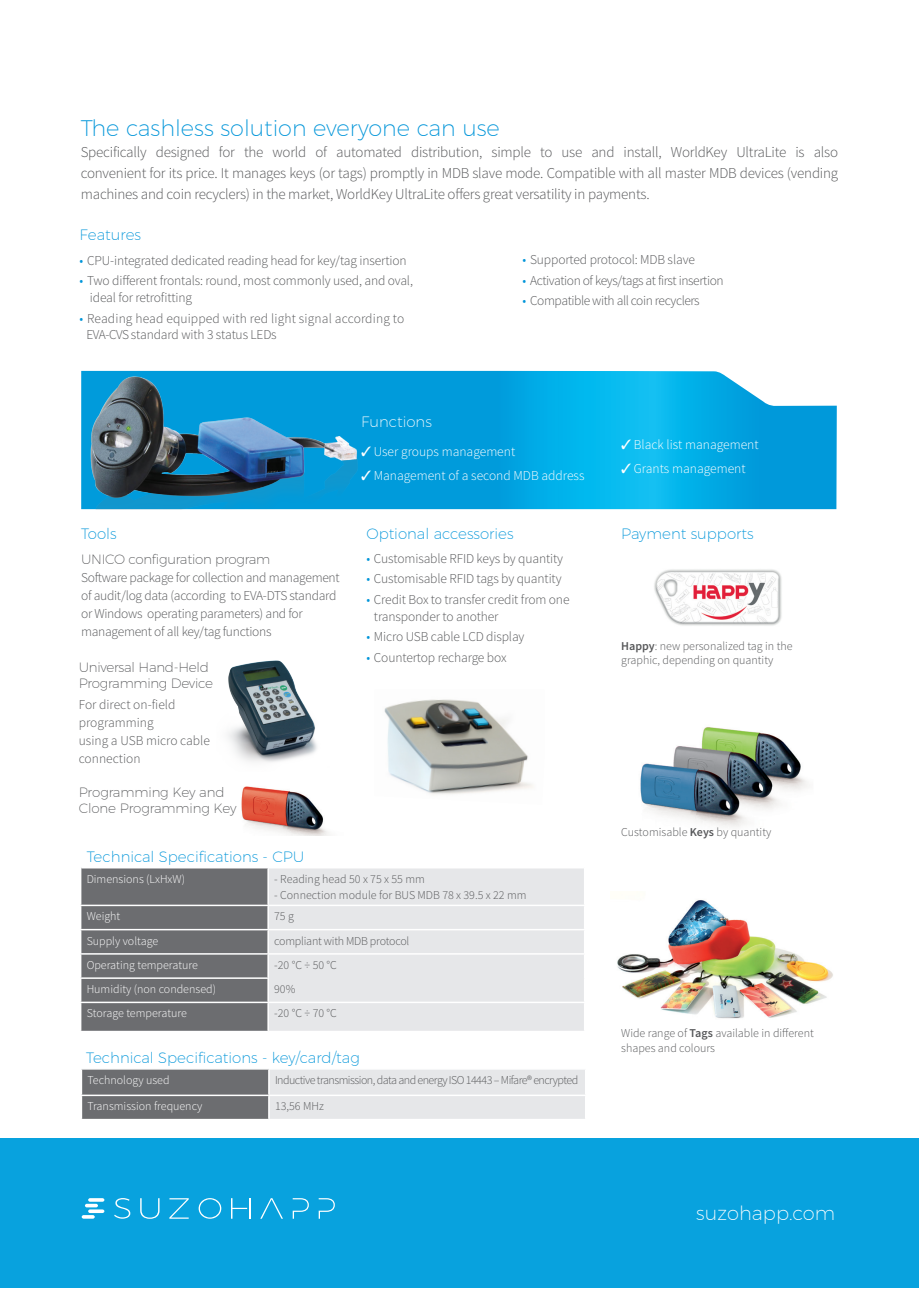
<style>
.page{position:relative;width:919px;height:1289px;background:#fff}
.page>*{position:absolute;margin:0;border:0;box-sizing:border-box;transform-origin:0 0}
.Descrizione{font:200 22.5px "Montserrat";color:#0095d9}
.Ingress_baksida{font:200 19.5px "Montserrat";color:#fff}
.Descrizione-2{font:300 15px/21px "Source Sans Pro";letter-spacing:-.015em;color:#57585a}
.Ingress_baksida-2{font:200 15px "Montserrat";color:#0095d9}
.Titoli{font:200 15px "Montserrat";color:#0095d9}
.Testo_Tabella{font:200 15px "Montserrat";color:#0095d9}
.Testo_elenco_Puntato{font:200 15px "Montserrat";color:#fff}
.Prestazioni_-_Puntin{font:300 13.5px/16.5px "Source Sans Pro";letter-spacing:-.01em;color:#57585a}
.Testo_elenco_Puntato-2{font:300 13.5px/18px "Source Sans Pro";letter-spacing:-.02em;color:#57585a}
.Testo_Titoli{font:200 13.5px/16.2px "Montserrat";letter-spacing:-.02em;color:#57585a}
.Testo_elenco_Puntato-3{font:300 13.5px "Source Sans Pro";color:#fff}
.Prestazioni_-_Puntin-2{font:300 13.5px "Source Sans Pro";letter-spacing:-.03em;color:#57585a}
.Prestazioni_-_Puntin-3{font:300 13.5px "Source Sans Pro";letter-spacing:.01em;color:#57585a}
.Testo_Tabella-2{font:300 12px "Source Sans Pro";color:#fff}
.Prestazioni_-_Puntin-4{font:300 12px "Source Sans Pro";color:#57585a}
.Testo_Tabella-3{font:300 12px "Source Sans Pro";letter-spacing:-.045em;color:#57585a}
.Testo_Tabella-4{font:300 12px "Source Sans Pro";color:#57585a}
.company_profile_posi{font:300 12px "Source Sans Pro";letter-spacing:-.02em;color:#57585a}
.N_B__testo{font:300 12px "Source Sans Pro";color:#57585a}
.s1{color:#0095d9}
.s2{font-weight:600}
</style>
<div class="page">
<div style="left:0;top:1137px;width:918px;height:150px;background:#08a2de"></div>
<svg style="left:140px;top:1198px;width:19px;height:20px"></svg>
<svg style="left:169px;top:1198px;width:20px;height:20px"></svg>
<svg style="left:198px;top:1198px;width:23px;height:20px"></svg>
<svg style="left:260px;top:1198px;width:23px;height:20px"></svg>
<svg style="left:293px;top:1198px;width:16px;height:20px"></svg>
<svg style="left:114px;top:1198px;width:16px;height:20px"></svg>
<svg style="left:231px;top:1198px;width:19px;height:20px"></svg>
<svg style="left:318px;top:1198px;width:17px;height:20px"></svg>
<hr style="left:88px;top:1198px;width:16px;height:3px;background:#fff;border-radius:2px">
<svg style="left:85px;top:1203px;width:13px;height:4px"></svg>
<hr style="left:88px;top:1209px;width:16px;height:3px;background:#fff;border-radius:2px">
<svg style="left:82px;top:1214px;width:13px;height:4px"></svg>
<img style="left:617px;top:900px;width:216px;height:119px">
<img style="left:654px;top:569px;width:128px;height:57px">
<div style="left:269px;top:868px;width:315px;height:162px;background:#e6e7e9"></div>
<hr style="left:268px;top:904px;width:317px;height:2px;background:#fff">
<hr style="left:268px;top:928px;width:317px;height:2px;background:#fff">
<hr style="left:268px;top:953px;width:317px;height:1px;background:#fff">
<hr style="left:268px;top:1001px;width:317px;height:2px;background:#fff">
<svg style="left:80px;top:867px;width:188px;height:164px;background:#757679"></svg>
<svg style="left:81px;top:1069px;width:504px;height:50px;background:#bbbcbf"></svg>
<hr style="left:269px;top:1118px;width:317px;height:2px;background:#fff">
<img style="left:640px;top:727px;width:168px;height:100px">
<img style="left:241px;top:786px;width:88px;height:50px">
<img style="left:228px;top:660px;width:89px;height:102px">
<svg style="left:361px;top:371px;width:475px;height:138px;background:#0eabe4"></svg>
<img style="left:384px;top:699px;width:149px;height:96px">
<img style="left:81px;top:370px;width:280px;height:139px">
<p class="Descrizione" style="left:81px;top:114px;width:420px">The cashless solution everyone can use</p>
<p class="Descrizione-2" style="left:81px;top:142px;width:758px">Specifically designed for the world of automated distribution, simple to use and install, WorldKey UltraLite is also</p>
<p class="Descrizione-2" style="left:81px;top:163px;width:758px">convenient for its price. It manages keys (or tags) promptly in MDB slave mode. Compatible with all master MDB devices (vending machines and coin recyclers) in the market, WorldKey UltraLite offers great versatility in payments.</p>
<p class="Ingress_baksida-2" style="left:80px;top:225px;width:63px">Features</p>
<p class="Prestazioni_-_Puntin" style="left:80px;top:252px;width:328px"><span class="s1">•</span> CPU-integrated dedicated reading head for key/tag insertion</p>
<p class="Prestazioni_-_Puntin" style="left:80px;top:273px;width:335px"><span class="s1">•</span> Two different frontals: round, most commonly used, and oval,</p>
<p class="Prestazioni_-_Puntin" style="left:90px;top:289px;width:104px">ideal for retrofitting</p>
<p class="Prestazioni_-_Puntin-3" style="left:80px;top:310px;width:326px"><span class="s1">•</span> Reading head equipped with red light signal according to</p>
<p class="Prestazioni_-_Puntin" style="left:86px;top:326px;width:192px">EVA-CVS standard with 3 status LEDs</p>
<p class="Prestazioni_-_Puntin" style="left:522px;top:251px;width:174px"><span class="s1">•</span> Supported protocol: MDB slave</p>
<p class="Prestazioni_-_Puntin-2" style="left:522px;top:272px;width:203px"><span class="s1">•</span> Activation of keys/tags at first insertion</p>
<p class="Prestazioni_-_Puntin-2" style="left:522px;top:293px;width:179px"><span class="s1">•</span> Compatible with all coin recyclers</p>
<p class="Ingress_baksida-2" style="left:81px;top:524px;width:37px">Tools</p>
<p class="Testo_Titoli" style="left:81px;top:550px;width:191px">UNICO configuration program</p>
<p class="Testo_elenco_Puntato-2" style="left:81px;top:568px;width:260px">Software package for collection and management of audit/log data (according to EVA-DTS standard or Windows operating parameters) and for management of all key/tag functions</p>
<p class="Testo_Titoli" style="left:79px;top:658px;width:136px">Universal Hand-Held<br>Programming Device</p>
<p class="Prestazioni_-_Puntin" style="left:79px;top:696px;width:98px">For direct on-field</p>
<p class="Prestazioni_-_Puntin" style="left:79px;top:714px;width:76px">programming</p>
<p class="Prestazioni_-_Puntin" style="left:79px;top:732px;width:133px">using a USB micro cable</p>
<p class="Prestazioni_-_Puntin" style="left:79px;top:750px;width:63px">connection</p>
<p class="Testo_Titoli" style="left:79px;top:784px;width:159px">Programming Key and<br>Clone Programming Key</p>
<p class="Testo_elenco_Puntato" style="left:361px;top:412px;width:72px">Functions</p>
<p class="Testo_elenco_Puntato-3" style="left:361px;top:443px;width:156px">✓ User groups management</p>
<p class="Testo_elenco_Puntato-3" style="left:361px;top:467px;width:225px">✓ Management of a second MDB address</p>
<p class="Ingress_baksida-2" style="left:366px;top:524px;width:149px">Optional accessories</p>
<p class="Prestazioni_-_Puntin" style="left:366px;top:550px;width:198px"><span class="s1">•</span> Customisable RFID keys by quantity</p>
<p class="Prestazioni_-_Puntin" style="left:366px;top:570px;width:197px"><span class="s1">•</span> Customisable RFID tags by quantity</p>
<p class="Prestazioni_-_Puntin" style="left:374px;top:591px;width:197px;text-indent:-8px"><span class="s1">•</span> Credit Box to transfer credit from one transponder to another</p>
<p class="Prestazioni_-_Puntin" style="left:366px;top:628px;width:160px"><span class="s1">•</span> Micro USB cable LCD display</p>
<p class="Prestazioni_-_Puntin" style="left:366px;top:649px;width:142px"><span class="s1">•</span> Countertop recharge box</p>
<p class="Testo_Tabella" style="left:87px;top:847px;width:219px">Technical Specifications - CPU</p>
<p class="Testo_Tabella-2" style="left:87px;top:871px;width:100px">Dimensions (LxHxW)</p>
<p class="Testo_Tabella-4" style="left:274px;top:871px;width:152px">- Reading head 50 x 75 x 55 mm</p>
<p class="Testo_Tabella-4" style="left:274px;top:888px;width:254px">- Connection module for BUS MDB 78 x 39.5 x 22 mm</p>
<p class="Testo_Tabella-2" style="left:87px;top:909px;width:35px">Weight</p>
<p class="Testo_Tabella-3" style="left:274px;top:909px;width:21px">75 g</p>
<p class="Testo_Tabella-2" style="left:87px;top:933px;width:73px">Supply voltage</p>
<p class="company_profile_posi" style="left:274px;top:933px;width:137px">compliant with MDB protocol</p>
<p class="Testo_Tabella-2" style="left:87px;top:957px;width:113px">Operating temperature</p>
<p class="company_profile_posi" style="left:274px;top:957px;width:64px">-20 °C ÷ 50 °C</p>
<p class="Testo_Tabella-2" style="left:87px;top:981px;width:131px">Humidity (non condensed)</p>
<p class="Testo_Tabella-3" style="left:274px;top:981px;width:23px">90%</p>
<p class="Testo_Tabella-2" style="left:87px;top:1006px;width:102px">Storage temperature</p>
<p class="company_profile_posi" style="left:274px;top:1006px;width:64px">-20 °C ÷ 70 °C</p>
<p class="Titoli" style="left:86px;top:1048px;width:275px">Technical Specifications - key/card/tag</p>
<p class="Testo_Tabella-2" style="left:87px;top:1072px;width:84px">Technology used</p>
<p class="Testo_Tabella-3" style="left:275px;top:1072px;width:305px">Inductive transmission, data and energy ISO 14443 – Mifare® encrypted</p>
<p class="Testo_Tabella-2" style="left:87px;top:1099px;width:116px">Transmission frequency</p>
<p class="Testo_Tabella-3" style="left:275px;top:1099px;width:50px">13,56 MHz</p>
<p class="Testo_elenco_Puntato-3" style="left:621px;top:436px;width:139px">✓ Black list management</p>
<p class="Testo_elenco_Puntato-3" style="left:621px;top:460px;width:126px">✓ Grants management</p>
<p class="Ingress_baksida-2" style="left:621px;top:524px;width:134px">Payment supports</p>
<p class="Prestazioni_-_Puntin-4" style="left:621px;top:638px;width:173px"><span class="s2">Happy</span>: new personalized tag in the</p>
<p class="Prestazioni_-_Puntin-4" style="left:621px;top:653px;width:154px">graphic, depending on quantity</p>
<p class="N_B__testo" style="left:621px;top:825px;width:152px">Customisable <span class="s2">Keys</span> by quantity</p>
<p class="Prestazioni_-_Puntin-4" style="left:621px;top:1025px;width:194px">Wide range of <span class="s2">Tags</span> available in different</p>
<p class="Prestazioni_-_Puntin-4" style="left:621px;top:1040px;width:95px">shapes and colours</p>
<p class="Ingress_baksida" style="left:696px;top:1201px;width:140px">suzohapp.com</p>
</div>
